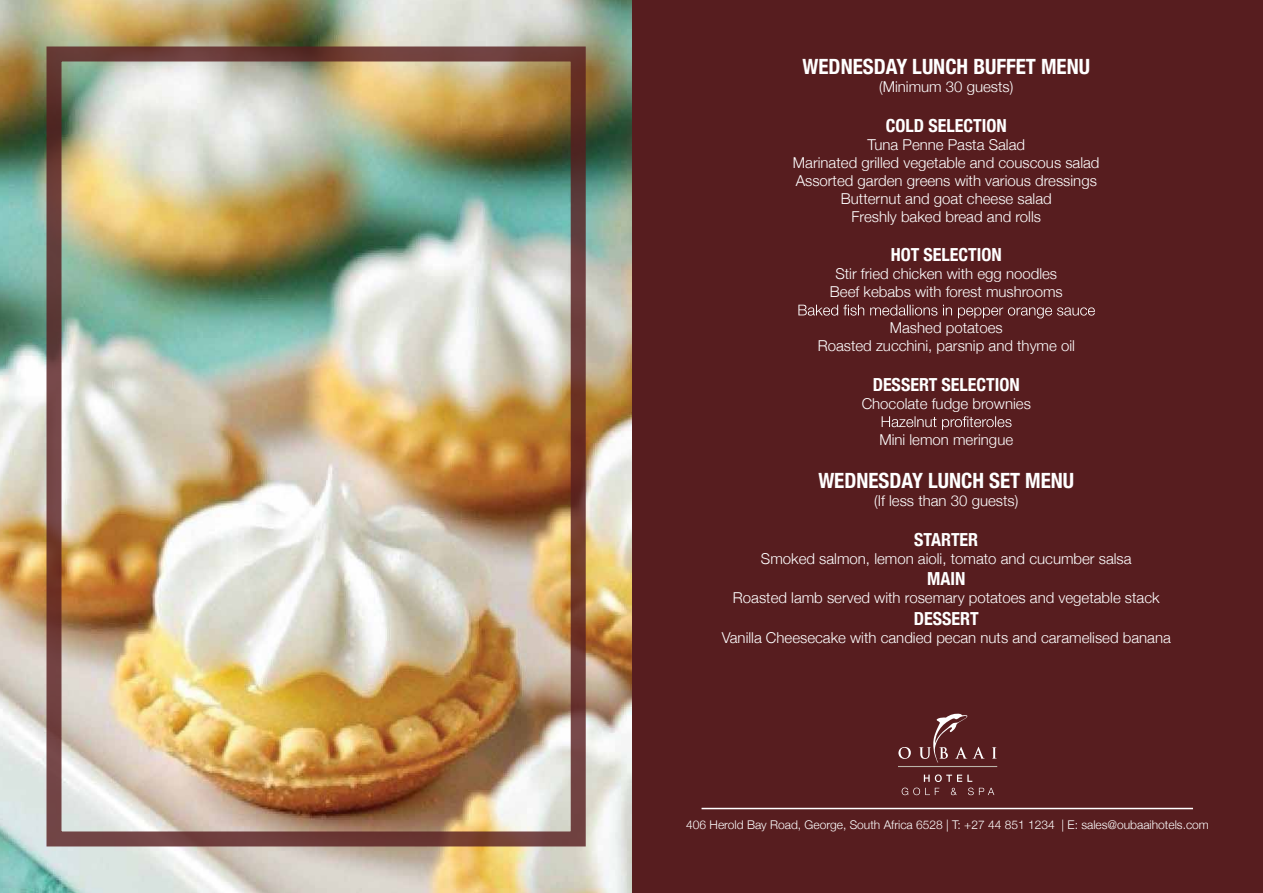
<style>
.page{position:relative;width:1263px;height:893px;background:#fff}
.page>*{position:absolute;margin:0;border:0;box-sizing:border-box;transform-origin:0 0}
.t1{font:700 condensed 21px "Helvetica Neue";color:#fff}
.t2{font:700 condensed 18px "Helvetica Neue";color:#fff}
.t3{font:300 15px/18px "Helvetica Neue";color:#fff;text-align:center}
.t4{font:300 12px "Helvetica Neue";color:#fff}
</style>
<div class="page">
<img style="left:0;top:0;width:632px;height:893px">
<div style="left:632px;top:0;width:631px;height:893px;background:#571d1f"></div>
<div style="left:46px;top:46px;width:540px;height:800px;border:15px solid #571d1f"></div>
<hr style="left:701px;top:808px;width:492px;height:1px;background:#fff">
<svg style="left:798px;top:305px;width:297px;height:13px"></svg>
<svg style="left:882px;top:416px;width:129px;height:14px"></svg>
<svg style="left:902px;top:788px;width:37px;height:7px"></svg>
<svg style="left:951px;top:788px;width:6px;height:7px"></svg>
<svg style="left:968px;top:788px;width:26px;height:7px"></svg>
<svg style="left:924px;top:774px;width:48px;height:8px"></svg>
<svg style="left:898px;top:747px;width:13px;height:12px"></svg>
<svg style="left:992px;top:747px;width:5px;height:12px"></svg>
<div style="left:898px;top:766px;width:99px;height:1px;border:1px solid #bab4a9"></div>
<svg style="left:919px;top:713px;width:66px;height:50px"></svg>
<h1 class="t1" style="left:802px;top:49px;width:289px">WEDNESDAY LUNCH BUFFET MENU</h1>
<p class="t3" style="left:879px;top:77px;width:136px">(Minimum 30 guests)</p>
<p class="t2" style="left:886px;top:110px;width:122px">COLD SELECTION</p>
<p class="t3" style="left:793px;top:134px;width:308px">Tuna Penne Pasta Salad<br>Marinated grilled vegetable and couscous salad Assorted garden greens with various dressings Butternut and goat cheese salad<br>Freshly baked bread and rolls</p>
<p class="t2" style="left:891px;top:240px;width:113px">HOT SELECTION</p>
<p class="t3" style="left:830px;top:264px;width:234px">Stir fried chicken with egg noodles<br>Beef kebabs with forest mushrooms</p>
<p class="t3" style="left:818px;top:318px;width:259px">Mashed potatoes<br>Roasted zucchini, parsnip and thyme oil</p>
<p class="t2" style="left:873px;top:370px;width:149px">DESSERT SELECTION</p>
<p class="t3" style="left:862px;top:394px;width:171px">Chocolate fudge brownies</p>
<p class="t3" style="left:879px;top:430px;width:135px">Mini lemon meringue</p>
<h1 class="t1" style="left:818px;top:463px;width:257px">WEDNESDAY LUNCH SET MENU</h1>
<p class="t3" style="left:874px;top:491px;width:146px">(If less than 30 guests)</p>
<p class="t2" style="left:914px;top:524px;width:66px">STARTER</p>
<p class="t3" style="left:761px;top:548px;width:372px">Smoked salmon, lemon aioli, tomato and cucumber salsa</p>
<p class="t2" style="left:927px;top:564px;width:40px">MAIN</p>
<p class="t3" style="left:733px;top:588px;width:428px">Roasted lamb served with rosemary potatoes and vegetable stack</p>
<p class="t2" style="left:914px;top:604px;width:66px">DESSERT</p>
<p class="t3" style="left:722px;top:628px;width:451px">Vanilla Cheesecake with candied pecan nuts and caramelised banana</p>
<p class="t4" style="left:686px;top:815px;width:524px">406 Herold Bay Road, George, South Africa 6528 | T: +27 44 851 1234 | E: sales@oubaaihotels.com</p>
</div>
